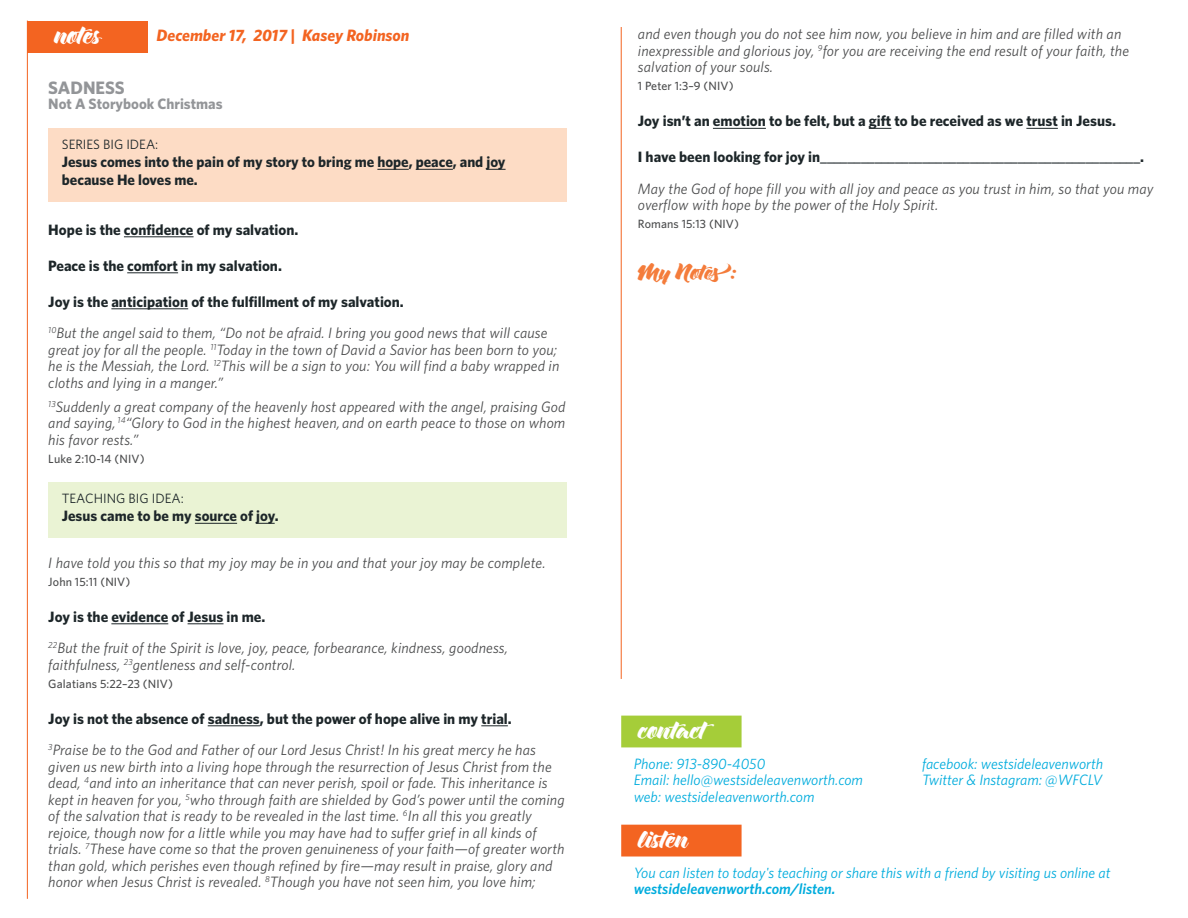
<style>
.page{position:relative;width:1188px;height:918px;background:#fff}
.page>*{position:absolute;margin:0;border:0;box-sizing:border-box;transform-origin:0 0}
.Back_page__H1{font:24px "Zulia Pro";color:#fff}
.Scripture_Left_Last{font:21px "Zulia Pro";color:#f47c3b}
.Series_Title{font:700 18px "Whitney HTF";color:#939598}
.t1{font:italic 700 16.5px "Whitney HTF";color:#f36421}
.Scripture_Left_Last-2{font:italic 15px/16.5px "Whitney HTF";letter-spacing:.01em;color:#4b4c4d}
.Fillin_Bold{font:700 15px "Whitney HTF";color:#1d2629}
.Scripture_Left{font:italic 15px/16.5px "Whitney HTF";letter-spacing:.01em;color:#4b4c4d}
.Back_page__p{font:italic 15px/16.5px "Whitney HTF";color:#00acdd}
.Series_Big_Idea{font:700 15px/18px "Whitney HTF";color:#1d2629}
.Fillin_Bold_-pad_top{font:700 15px "Whitney HTF";color:#1d2629}
.Teaching_Big_Idea{font:700 15px "Whitney HTF";color:#1d2629}
.Message_Title{font:700 15px "Whitney HTF";color:#939598}
.Teaching_Big_Idea_He{font:13.5px "Whitney HTF";color:#1d2629}
.Series_Big_Idea_Head{font:13.5px "Whitney HTF";color:#1d2629}
.Scripture_Reference{font:500 12px "Whitney HTF";letter-spacing:.01em;color:#4b4c4d}
.s1{font-weight:600}
</style>
<div class="page">
<div style="left:27px;top:21px;width:121px;height:31px;background:#f36421"></div>
<hr style="left:27px;top:21px;width:1px;height:878px;background:#f36421">
<div style="left:48px;top:128px;width:519px;height:24px;background:#fddcc5"></div>
<div style="left:48px;top:143px;width:519px;height:58px;background:#fddcc5"></div>
<hr style="left:377px;top:169px;width:32px;height:1px;background:#1d2629">
<hr style="left:416px;top:169px;width:37px;height:1px;background:#1d2629">
<svg style="left:487px;top:169px;width:19px;height:1px"></svg>
<hr style="left:124px;top:237px;width:70px;height:1px;background:#1d2629">
<hr style="left:127px;top:273px;width:51px;height:1px;background:#1d2629">
<hr style="left:111px;top:309px;width:77px;height:1px;background:#1d2629">
<div style="left:48px;top:482px;width:519px;height:24px;background:#eaf3d4"></div>
<div style="left:48px;top:497px;width:519px;height:40px;background:#eaf3d4"></div>
<hr style="left:195px;top:523px;width:42px;height:1px;background:#1d2629">
<svg style="left:256px;top:523px;width:19px;height:1px"></svg>
<hr style="left:111px;top:624px;width:57px;height:1px;background:#1d2629">
<hr style="left:188px;top:624px;width:36px;height:1px;background:#1d2629">
<hr style="left:208px;top:726px;width:52px;height:1px;background:#1d2629">
<svg style="left:481px;top:726px;width:27px;height:1px"></svg>
<hr style="left:621px;top:27px;width:1px;height:652px;background:#f36421">
<div style="left:621px;top:825px;width:121px;height:32px;background:#f36421"></div>
<div style="left:621px;top:716px;width:121px;height:31px;background:#a5cd39"></div>
<hr style="left:713px;top:128px;width:53px;height:1px;background:#1d2629">
<svg style="left:869px;top:128px;width:22px;height:1px"></svg>
<hr style="left:1026px;top:128px;width:32px;height:1px;background:#1d2629">
<p class="Back_page__H1" style="left:54px;top:21px;width:49px">notes</p>
<p class="t1" style="left:156px;top:25px;width:255px">December 17, 2017 | Kasey Robinson</p>
<p class="Series_Title" style="left:48px;top:77px;width:78px">SADNESS</p>
<p class="Message_Title" style="left:48px;top:95px;width:176px">Not A Storybook Christmas</p>
<p class="Series_Big_Idea_Head" style="left:62px;top:137px;width:98px">SERIES BIG IDEA:</p>
<p class="Series_Big_Idea" style="left:62px;top:153px;width:445px">Jesus comes into the pain of my story to bring me hope, peace, and joy because He loves me.</p>
<p class="Fillin_Bold_-pad_top" style="left:48px;top:221px;width:252px">Hope is the confidence of my salvation.</p>
<p class="Fillin_Bold" style="left:48px;top:257px;width:235px">Peace is the comfort in my salvation.</p>
<p class="Fillin_Bold" style="left:48px;top:293px;width:357px">Joy is the anticipation of the fulfillment of my salvation.</p>
<p class="Scripture_Left" style="left:48px;top:325px;width:513px"><sup>10</sup>But the angel said to them, “Do not be afraid. I bring you good news that will cause great joy for all the people. <sup>11</sup>Today in the town of David a Savior has been born to you; he is the Messiah, the Lord. <sup>12</sup>This will be a sign to you: You will find a baby wrapped in cloths and lying in a manger.”</p>
<p class="Scripture_Left_Last-2" style="left:48px;top:398px;width:519px;text-align:justify"><sup>13</sup>Suddenly a great company of the heavenly host appeared with the angel, praising God and saying, <sup>14</sup>“Glory to God in the highest heaven, and on earth peace to those on whom his favor rests.”</p>
<p class="Scripture_Reference" style="left:48px;top:451px;width:98px">Luke 2:10-14 (NIV)</p>
<p class="Teaching_Big_Idea_He" style="left:62px;top:491px;width:123px">TEACHING BIG IDEA:</p>
<p class="Teaching_Big_Idea" style="left:62px;top:507px;width:218px">Jesus came to be my source of joy.</p>
<p class="Scripture_Left_Last-2" style="left:48px;top:554px;width:499px">I have told you this so that my joy may be in you and that your joy may be complete.</p>
<p class="Scripture_Reference" style="left:48px;top:574px;width:84px">John 15:11 (NIV)</p>
<p class="Fillin_Bold" style="left:48px;top:608px;width:219px">Joy is the evidence of Jesus in me.</p>
<p class="Scripture_Left_Last-2" style="left:48px;top:640px;width:461px"><sup>22</sup>But the fruit of the Spirit is love, joy, peace, forbearance, kindness, goodness, faithfulness, <sup>23</sup>gentleness and self-control.</p>
<p class="Scripture_Reference" style="left:48px;top:676px;width:126px">Galatians 5:22–23 (NIV)</p>
<p class="Fillin_Bold" style="left:48px;top:710px;width:465px">Joy is not the absence of sadness, but the power of hope alive in my trial.</p>
<p class="Scripture_Left_Last-2" style="left:48px;top:742px;width:518px"><sup>3</sup>Praise be to the God and Father of our Lord Jesus Christ! In his great mercy he has given us new birth into a living hope through the resurrection of Jesus Christ from the dead, <sup>4</sup>and into an inheritance that can never perish, spoil or fade. This inheritance is kept in heaven for you, <sup>5</sup>who through faith are shielded by God’s power until the coming of the salvation that is ready to be revealed in the last time. <sup>6</sup>In all this you greatly rejoice, though now for a little while you may have had to suffer grief in all kinds of trials. <sup>7</sup>These have come so that the proven genuineness of your faith—of greater worth than gold, which perishes even though refined by fire—may result in praise, glory and honor when Jesus Christ is revealed. <sup>8</sup>Though you have not seen him, you love him;</p>
<p class="Scripture_Left_Last-2" style="left:638px;top:26px;width:493px">and even though you do not see him now, you believe in him and are filled with an inexpressible and glorious joy, <sup>9</sup>for you are receiving the end result of your faith, the salvation of your souls.</p>
<p class="Scripture_Reference" style="left:638px;top:79px;width:97px">1 Peter 1:3–9 (NIV)</p>
<p class="Fillin_Bold" style="left:638px;top:112px;width:479px">Joy isn’t an emotion to be felt, but a gift to be received as we trust in Jesus.</p>
<p class="Fillin_Bold" style="left:638px;top:148px;width:508px">I have been looking for joy in_______________________________________________.</p>
<p class="Scripture_Left_Last-2" style="left:638px;top:180px;width:517px">May the God of hope fill you with all joy and peace as you trust in him, so that you may overflow with hope by the power of the Holy Spirit.</p>
<p class="Scripture_Reference" style="left:638px;top:217px;width:103px">Romans 15:13 (NIV)</p>
<p class="Scripture_Left_Last" style="left:638px;top:260px;width:100px">My Notes:</p>
<p class="Back_page__H1" style="left:638px;top:716px;width:69px">contact</p>
<p class="Back_page__p" style="left:634px;top:755px;width:231px">Phone: 913-890-4050<br>Email: hello@westsideleavenworth.com</p>
<p class="Back_page__p" style="left:634px;top:788px;width:182px">web: westsideleavenworth.com</p>
<p class="Back_page__H1" style="left:638px;top:825px;width:51px">listen</p>
<p class="Back_page__p" style="left:922px;top:755px;width:183px">facebook: westsideleavenworth<br>Twitter &amp; Instagram: @WFCLV</p>
<p class="Back_page__p" style="left:634px;top:864px;width:478px">You can listen to today's teaching or share this with a friend by visiting us online at <span class="s1">westsideleavenworth.com/listen.</span></p>
</div>
